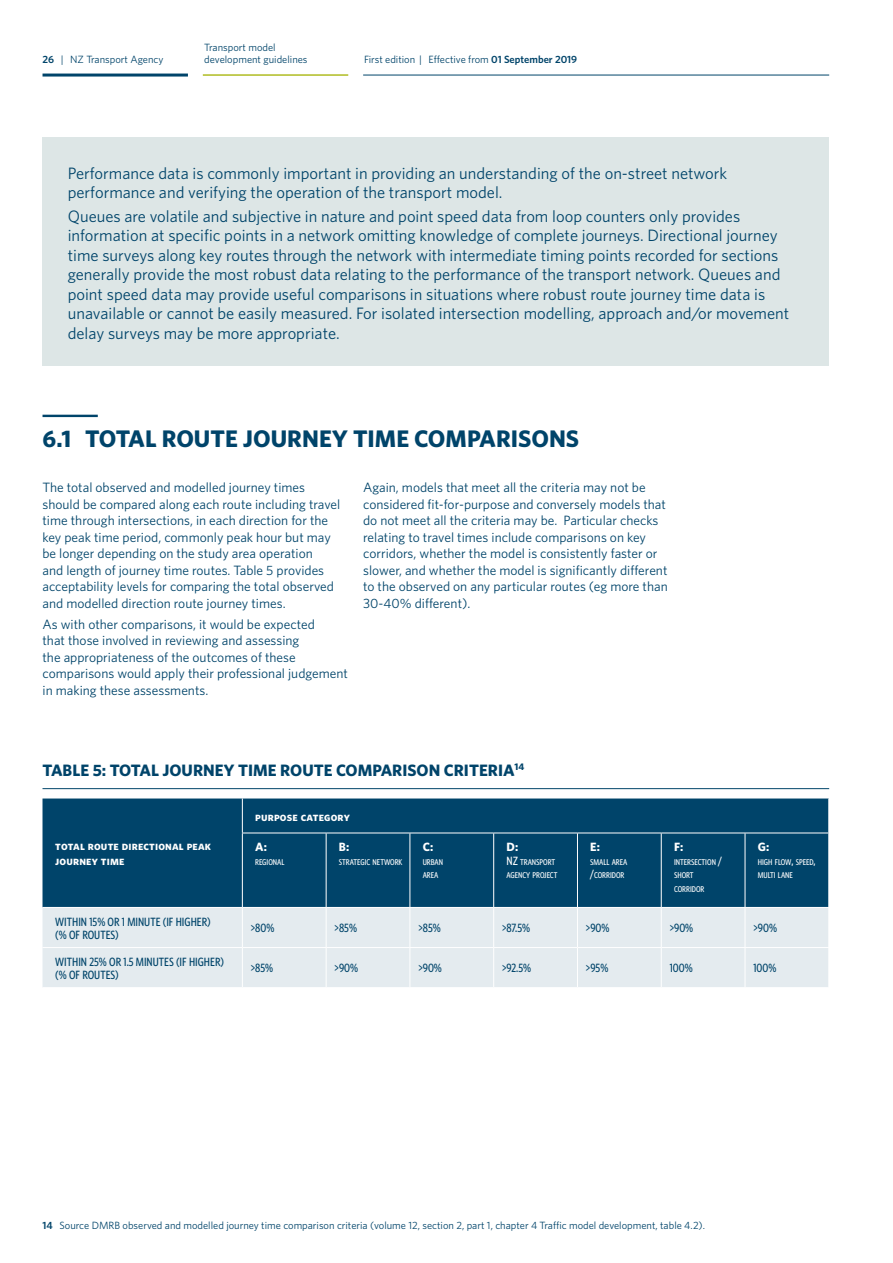
<style>
.page{position:relative;width:893px;height:1263px;background:#fff}
.page>*{position:absolute;margin:0;border:0;box-sizing:border-box;transform-origin:0 0}
.t1{font:700 24px "Whitney";color:#00446a}
.t2{font:16.5px/19.5px "Whitney";color:#00446a}
.t3{font:700 16.5px "Whitney";color:#00446a}
.t4{font:13.5px/16.5px "Whitney";color:#00446a}
.t5{font:500 12px/13.5px "Whitney Condensed";color:#00446a}
.t6{font:700 12px/15px "Whitney";letter-spacing:.015em;color:#fff}
.t7{font:10.5px/12px "Whitney";color:#00446a}
.t8{font:500 8.4px/13.5px "Whitney Condensed";color:#fff}
.s1{font-weight:600}
.s2{font-size:12px}
</style>
<div class="page">
<hr style="left:43px;top:74px;width:145px;height:3px;background:#00446a">
<hr style="left:363px;top:75px;width:466px;height:1px;background:#00446a">
<hr style="left:203px;top:74px;width:145px;height:2px;background:#afbc22">
<div style="left:43px;top:137px;width:786px;height:229px;background:#dde6e6"></div>
<hr style="left:43px;top:415px;width:55px;height:2px;background:#00446a">
<hr style="left:43px;top:788px;width:786px;height:1px;background:#00446a">
<div style="left:43px;top:798px;width:785px;height:109px;background:#00446a"></div>
<div style="left:43px;top:908px;width:785px;height:79px;background:#e4ebef"></div>
<hr style="left:242px;top:833px;width:84px;height:1px;background:#fff">
<hr style="left:326px;top:833px;width:84px;height:1px;background:#fff">
<hr style="left:326px;top:833px;width:1px;height:74px;background:#fff">
<hr style="left:410px;top:833px;width:84px;height:1px;background:#fff">
<hr style="left:410px;top:833px;width:1px;height:74px;background:#fff">
<hr style="left:494px;top:833px;width:83px;height:1px;background:#fff">
<hr style="left:493px;top:833px;width:1px;height:74px;background:#fff">
<hr style="left:577px;top:833px;width:84px;height:1px;background:#fff">
<hr style="left:577px;top:833px;width:1px;height:74px;background:#fff">
<hr style="left:661px;top:833px;width:84px;height:1px;background:#fff">
<hr style="left:661px;top:833px;width:1px;height:74px;background:#fff">
<hr style="left:745px;top:833px;width:84px;height:1px;background:#fff">
<hr style="left:745px;top:833px;width:1px;height:74px;background:#fff">
<hr style="left:242px;top:908px;width:1px;height:39px;background:#fff">
<hr style="left:326px;top:908px;width:1px;height:39px;background:#fff">
<hr style="left:410px;top:908px;width:1px;height:39px;background:#fff">
<hr style="left:493px;top:908px;width:1px;height:39px;background:#fff">
<hr style="left:577px;top:908px;width:1px;height:39px;background:#fff">
<hr style="left:661px;top:908px;width:1px;height:39px;background:#fff">
<hr style="left:745px;top:908px;width:1px;height:39px;background:#fff">
<hr style="left:43px;top:947px;width:199px;height:1px;background:#fff">
<hr style="left:242px;top:947px;width:84px;height:1px;background:#fff">
<hr style="left:242px;top:948px;width:1px;height:39px;background:#fff">
<hr style="left:326px;top:947px;width:84px;height:1px;background:#fff">
<hr style="left:326px;top:948px;width:1px;height:39px;background:#fff">
<hr style="left:410px;top:947px;width:84px;height:1px;background:#fff">
<hr style="left:410px;top:948px;width:1px;height:39px;background:#fff">
<hr style="left:494px;top:947px;width:83px;height:1px;background:#fff">
<hr style="left:493px;top:948px;width:1px;height:39px;background:#fff">
<hr style="left:577px;top:947px;width:84px;height:1px;background:#fff">
<hr style="left:577px;top:948px;width:1px;height:39px;background:#fff">
<hr style="left:661px;top:947px;width:84px;height:1px;background:#fff">
<hr style="left:661px;top:948px;width:1px;height:39px;background:#fff">
<hr style="left:745px;top:947px;width:84px;height:1px;background:#fff">
<hr style="left:745px;top:948px;width:1px;height:39px;background:#fff">
<hr style="left:242px;top:798px;width:1px;height:35px;background:#fff">
<hr style="left:242px;top:833px;width:1px;height:74px;background:#fff">
<p class="t7" style="left:204px;top:41px;width:105px">Transport model development guidelines</p>
<p class="t7" style="left:43px;top:53px;width:122px"><span class="s1">26</span> | NZ Transport Agency</p>
<p class="t7" style="left:364px;top:53px;width:215px">First edition | Effective from <span class="s1">01 September 2019</span></p>
<p class="t2" style="left:68px;top:163px;width:661px">Performance data is commonly important in providing an understanding of the on-street network performance and verifying the operation of the transport model.</p>
<p class="t2" style="left:68px;top:206px;width:723px">Queues are volatile and subjective in nature and point speed data from loop counters only provides information at specific points in a network omitting knowledge of complete journeys. Directional journey time surveys along key routes through the network with intermediate timing points recorded for sections generally provide the most robust data relating to the performance of the transport network. Queues and point speed data may provide useful comparisons in situations where robust route journey time data is unavailable or cannot be easily measured. For isolated intersection modelling, approach and/or movement delay surveys may be more appropriate.</p>
<h1 class="t1" style="left:43px;top:422px;width:538px">6.1 TOTAL ROUTE JOURNEY TIME COMPARISONS</h1>
<p class="t4" style="left:43px;top:479px;width:299px">The total observed and modelled journey times should be compared along each route including travel time through intersections, in each direction for the key peak time period, commonly peak hour but may be longer depending on the study area operation<br>and length of journey time routes. Table 5 provides acceptability levels for comparing the total observed and modelled direction route journey times.</p>
<p class="t4" style="left:43px;top:615px;width:307px">As with other comparisons, it would be expected<br>that those involved in reviewing and assessing<br>the appropriateness of the outcomes of these comparisons would apply their professional judgement in making these assessments.</p>
<p class="t4" style="left:363px;top:479px;width:306px">Again, models that meet all the criteria may not be considered fit-for-purpose and conversely models that do not meet all the criteria may be. Particular checks relating to travel times include comparisons on key corridors, whether the model is consistently faster or slower, and whether the model is significantly different to the observed on any particular routes (eg more than 30-40% different).</p>
<p class="t3" style="left:43px;top:759px;width:483px">TABLE 5: TOTAL JOURNEY TIME ROUTE COMPARISON CRITERIA<sup>14</sup></p>
<p class="t6" style="left:55px;top:838px;width:157px">total route directional peak journey time</p>
<p class="t6" style="left:255px;top:808px;width:96px">purpose category</p>
<p class="t6" style="left:255px;top:839px;width:13px">A:</p>
<p class="t8" style="left:255px;top:855px;width:31px">REGIONAL</p>
<p class="t6" style="left:339px;top:839px;width:12px">B:</p>
<p class="t8" style="left:339px;top:855px;width:65px">STRATEGIC NETWORK</p>
<p class="t6" style="left:423px;top:839px;width:12px">C:</p>
<p class="t8" style="left:423px;top:855px;width:22px">URBAN<br>AREA</p>
<p class="t6" style="left:506px;top:839px;width:13px">D:</p>
<p class="t8" style="left:506px;top:855px;width:53px"><span class="s2">NZ</span> TRANSPORT<br>AGENCY PROJECT</p>
<p class="t6" style="left:590px;top:839px;width:11px">E:</p>
<p class="t8" style="left:590px;top:855px;width:39px">SMALL AREA <span class="s2">/</span>CORRIDOR</p>
<p class="t6" style="left:674px;top:839px;width:11px">F:</p>
<p class="t8" style="left:674px;top:855px;width:50px">INTERSECTION <span class="s2">/<br></span>SHORT<br>CORRIDOR</p>
<p class="t6" style="left:758px;top:839px;width:13px">G:</p>
<p class="t8" style="left:758px;top:855px;width:59px">HIGH FLOW<span class="s2">,</span> SPEED<span class="s2">,<br></span>MULTI LANE</p>
<p class="t5" style="left:55px;top:914px;width:157px">WITHIN 15% OR 1 MINUTE (IF HIGHER) (% OF ROUTES)</p>
<p class="t5" style="left:251px;top:921px;width:25px">&gt;80%</p>
<p class="t5" style="left:335px;top:921px;width:24px">&gt;85%</p>
<p class="t5" style="left:418px;top:921px;width:24px">&gt;85%</p>
<p class="t5" style="left:502px;top:921px;width:30px">&gt;87.5%</p>
<p class="t5" style="left:586px;top:921px;width:25px">&gt;90%</p>
<p class="t5" style="left:670px;top:921px;width:25px">&gt;90%</p>
<p class="t5" style="left:753px;top:921px;width:25px">&gt;90%</p>
<p class="t5" style="left:55px;top:954px;width:170px">WITHIN 25% OR 1.5 MINUTES (IF HIGHER) (% OF ROUTES)</p>
<p class="t5" style="left:251px;top:961px;width:24px">&gt;85%</p>
<p class="t5" style="left:335px;top:961px;width:25px">&gt;90%</p>
<p class="t5" style="left:418px;top:961px;width:25px">&gt;90%</p>
<p class="t5" style="left:502px;top:961px;width:30px">&gt;92.5%</p>
<p class="t5" style="left:586px;top:961px;width:24px">&gt;95%</p>
<p class="t5" style="left:670px;top:961px;width:24px">100%</p>
<p class="t5" style="left:753px;top:961px;width:24px">100%</p>
<p class="t7" style="left:43px;top:1219px;width:664px"><span class="s1">14</span> Source DMRB observed and modelled journey time comparison criteria (volume 12, section 2, part 1, chapter 4 Traffic model development, table 4.2).</p>
</div>
